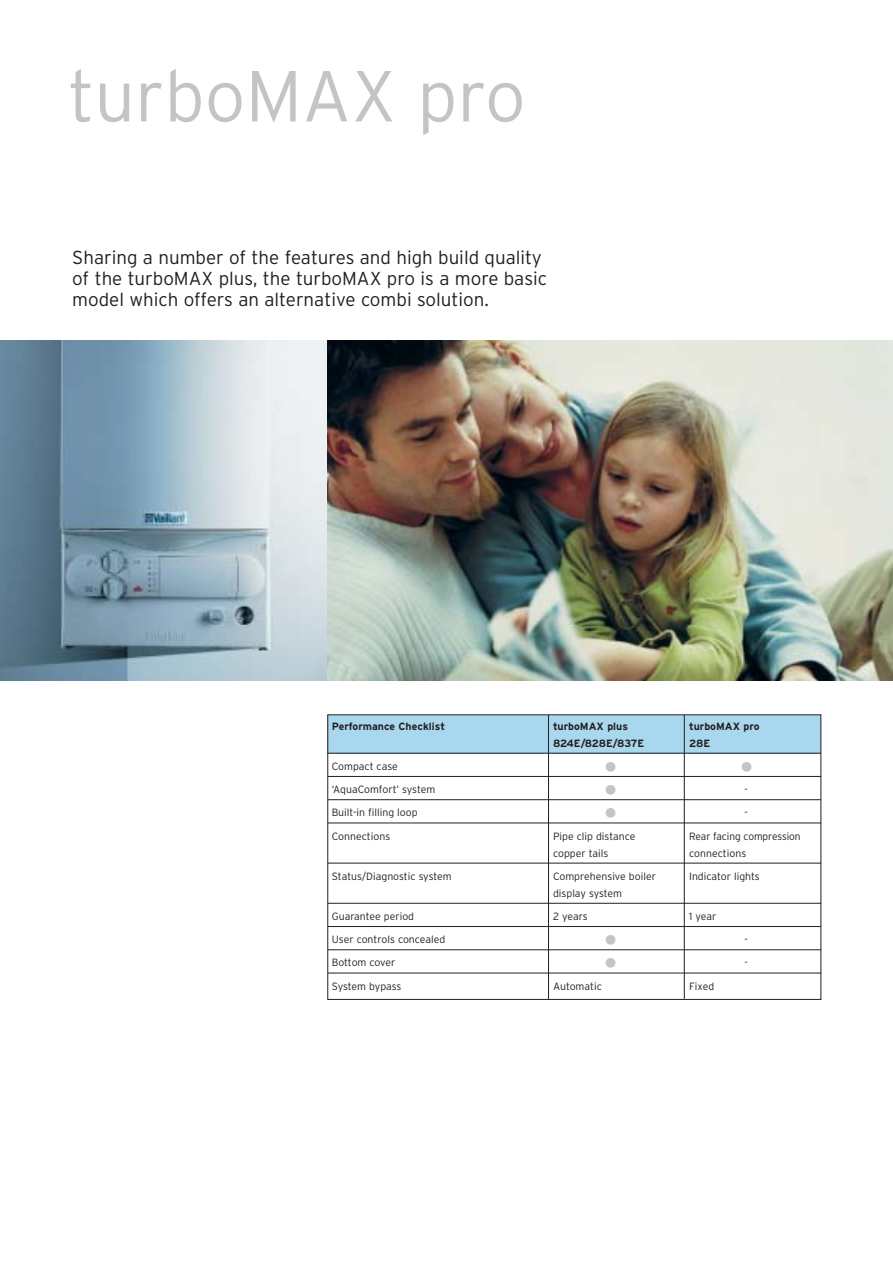
<style>
.page{position:relative;width:893px;height:1262px;background:#fff}
.page>*{position:absolute;margin:0;border:0;box-sizing:border-box;transform-origin:0 0}
.t1{font:300 72px "Interstate";color:#c2c4c6}
.t2{font:300 18.75px/21px "Interstate";color:#231f1f}
.t3{font:300 10.5px "Interstate";color:#231f1f}
.t4{font:700 10.5px "Interstate";color:#231f1f}
.t5{font:700 10.5px "Interstate";letter-spacing:-.035em;color:#231f1f}
.t6{font:10.5px "Zapf Dingbats IT Cby BT";color:#c2c4c6}
</style>
<div class="page">
<div style="left:327px;top:715px;width:494px;height:38px;background:#a9d7ed"></div>
<img style="left:0;top:340px;width:327px;height:340px">
<img style="left:327px;top:340px;width:565px;height:340px">
<hr style="left:684px;top:715px;width:1px;height:283px;background:#231f1f">
<hr style="left:548px;top:715px;width:1px;height:284px;background:#231f1f">
<hr style="left:327px;top:753px;width:494px;height:1px;background:#231f1f">
<hr style="left:327px;top:776px;width:494px;height:1px;background:#231f1f">
<hr style="left:327px;top:799px;width:494px;height:1px;background:#231f1f">
<hr style="left:327px;top:822px;width:494px;height:1px;background:#231f1f">
<hr style="left:327px;top:863px;width:494px;height:1px;background:#231f1f">
<hr style="left:327px;top:903px;width:494px;height:1px;background:#231f1f">
<hr style="left:327px;top:926px;width:494px;height:1px;background:#231f1f">
<hr style="left:327px;top:949px;width:494px;height:1px;background:#231f1f">
<hr style="left:327px;top:972px;width:494px;height:1px;background:#231f1f">
<h1 class="t1" style="left:68px;top:69px;width:459px">turboMAX pro</h1>
<h2 class="t2" style="left:72px;top:248px;width:476px">Sharing a number of the features and high build quality of the turboMAX plus, the turboMAX pro is a more basic model which offers an alternative combi solution.</h2>
<p class="t4" style="left:332px;top:722px;width:115px">Performance Checklist</p>
<p class="t4" style="left:553px;top:722px;width:76px">turboMAX plus</p>
<p class="t4" style="left:689px;top:722px;width:72px">turboMAX pro</p>
<p class="t5" style="left:553px;top:739px;width:93px">824E/828E/837E</p>
<p class="t4" style="left:689px;top:739px;width:22px">28E</p>
<p class="t3" style="left:332px;top:762px;width:67px">Compact case</p>
<p class="t6" style="left:605px;top:761px;width:12px">●</p>
<p class="t6" style="left:741px;top:761px;width:12px">●</p>
<p class="t3" style="left:332px;top:785px;width:105px">‘AquaComfort’ system</p>
<p class="t6" style="left:605px;top:784px;width:12px">●</p>
<p class="t3" style="left:744px;top:785px;width:5px">-</p>
<p class="t3" style="left:332px;top:809px;width:87px">Built-in filling loop</p>
<p class="t6" style="left:605px;top:808px;width:12px">●</p>
<p class="t3" style="left:744px;top:809px;width:5px">-</p>
<p class="t3" style="left:332px;top:832px;width:60px">Connections</p>
<p class="t3" style="left:553px;top:832px;width:84px">Pipe clip distance</p>
<p class="t3" style="left:689px;top:832px;width:113px">Rear facing compression</p>
<p class="t3" style="left:553px;top:849px;width:57px">copper tails</p>
<p class="t3" style="left:689px;top:849px;width:59px">connections</p>
<p class="t3" style="left:332px;top:872px;width:121px">Status/Diagnostic system</p>
<p class="t3" style="left:553px;top:872px;width:104px">Comprehensive boiler</p>
<p class="t3" style="left:689px;top:872px;width:72px">Indicator lights</p>
<p class="t3" style="left:553px;top:889px;width:71px">display system</p>
<p class="t3" style="left:332px;top:912px;width:84px">Guarantee period</p>
<p class="t3" style="left:553px;top:912px;width:36px">2 years</p>
<p class="t3" style="left:689px;top:912px;width:29px">1 year</p>
<p class="t3" style="left:332px;top:935px;width:115px">User controls concealed</p>
<p class="t6" style="left:605px;top:934px;width:12px">●</p>
<p class="t3" style="left:744px;top:935px;width:5px">-</p>
<p class="t3" style="left:332px;top:959px;width:65px">Bottom cover</p>
<p class="t6" style="left:605px;top:958px;width:12px">●</p>
<p class="t3" style="left:744px;top:959px;width:5px">-</p>
<p class="t3" style="left:332px;top:982px;width:71px">System bypass</p>
<p class="t3" style="left:553px;top:982px;width:50px">Automatic</p>
<p class="t3" style="left:689px;top:982px;width:27px">Fixed</p>
</div>
